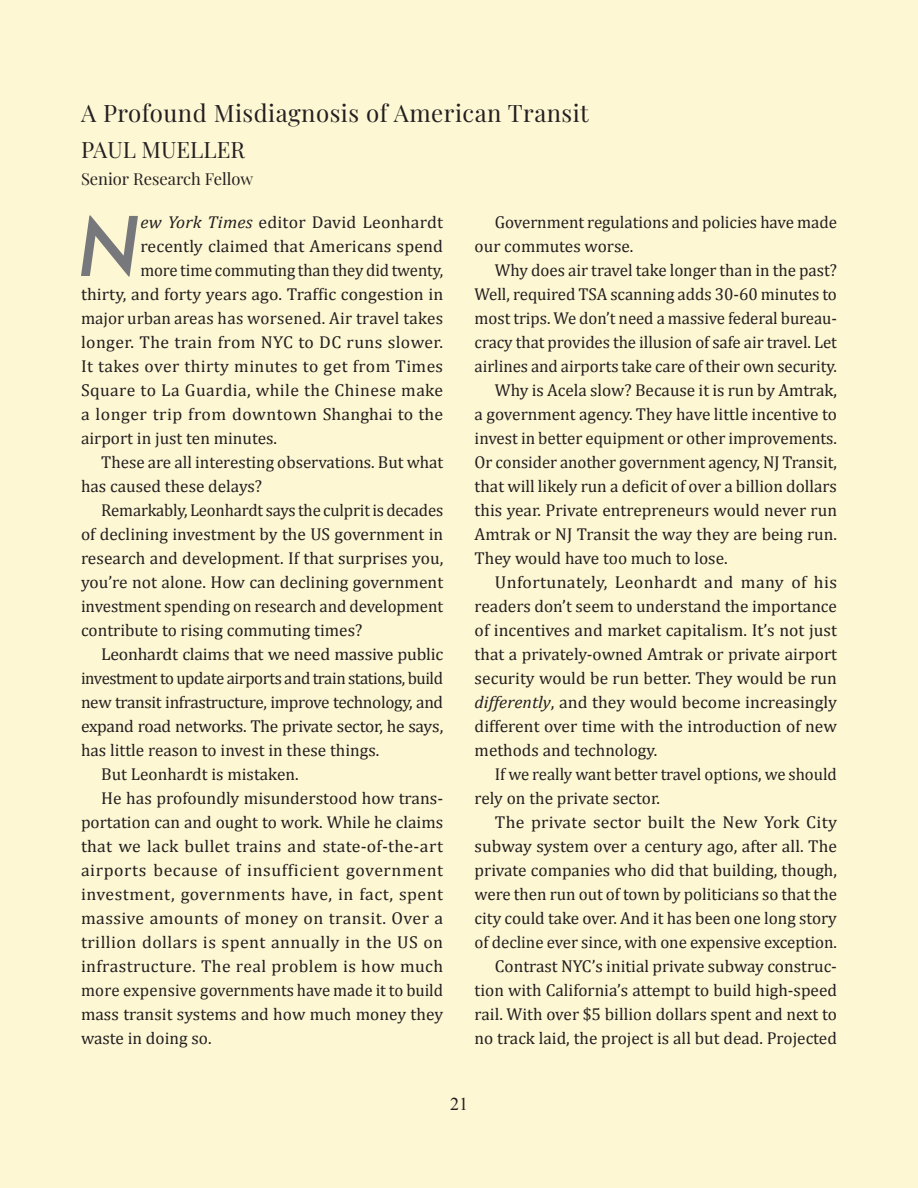
<style>
.page{position:relative;width:918px;height:1188px;background:#fdf7d3}
.page>*{position:absolute;margin:0;border:0;box-sizing:border-box;transform-origin:0 0}
.t1{font:italic 85.8px "Halis GR";color:#76787b}
.t2{font:24px "Playfair Display";letter-spacing:.02em;color:#231f20}
.t3{font:22.5px "Playfair Display";color:#231f20}
.t4{font:18px "Times New Roman";color:#231f20}
.t5{font:17.25px/24px "Cambria";color:#231f20}
.t6{font:17.25px "Cambria";letter-spacing:.025em;color:#231f20}
.t7{font:17.25px "Cambria";letter-spacing:-.02em;color:#231f20}
.t8{font:17.25px "Cambria";letter-spacing:.02em;color:#231f20}
.t9{font:17.25px "Cambria";letter-spacing:-.025em;color:#231f20}
.t10{font:17.25px "Cambria";letter-spacing:.035em;color:#231f20}
.t11{font:17.25px "Cambria";letter-spacing:.03em;color:#231f20}
.t12{font:16.5px "Playfair Display";color:#231f20}
.s1{font-style:italic}
</style>
<div class="page">
<h2 class="t2" style="left:81px;top:94px;width:509px">A Profound Misdiagnosis of American Transit</h2>
<h3 class="t3" style="left:81px;top:131px;width:165px">PAUL MUELLER</h3>
<p class="t12" style="left:81px;top:165px;width:174px">Senior Research Fellow</p>
<h1 class="t1" style="left:75px;top:191px;width:67px">N</h1>
<p class="t5" style="left:140px;top:210px;width:304px"><span class="s1">ew York Times</span> editor David Leonhardt</p>
<p class="t5" style="left:140px;top:234px;width:304px">recently claimed that Americans spend</p>
<p class="t5" style="left:140px;top:258px;width:304px">more time commuting than they did twenty,</p>
<p class="t5" style="left:81px;top:282px;width:364px">thirty, and forty years ago. Traffic congestion in</p>
<p class="t8" style="left:81px;top:308px;width:364px">major urban areas has worsened. Air travel takes</p>
<p class="t6" style="left:81px;top:332px;width:364px">longer. The train from NYC to DC runs slower.</p>
<p class="t6" style="left:81px;top:356px;width:364px">It takes over thirty minutes to get from Times</p>
<p class="t6" style="left:81px;top:380px;width:364px">Square to La Guardia, while the Chinese make</p>
<p class="t6" style="left:81px;top:404px;width:364px">a longer trip from downtown Shanghai to the</p>
<p class="t5" style="left:81px;top:426px;width:198px">airport in just ten minutes.</p>
<p class="t5" style="left:101px;top:450px;width:343px">These are all interesting observations. But what</p>
<p class="t5" style="left:81px;top:474px;width:183px">has caused these delays?</p>
<p class="t5" style="left:101px;top:498px;width:344px">Remarkably, Leonhardt says the culprit is decades</p>
<p class="t5" style="left:81px;top:522px;width:364px">of declining investment by the US government in</p>
<p class="t5" style="left:81px;top:546px;width:364px">research and development. If that surprises you,</p>
<p class="t5" style="left:81px;top:570px;width:364px">you’re not alone. How can declining government</p>
<p class="t5" style="left:81px;top:594px;width:364px">investment spending on research and development</p>
<p class="t5" style="left:81px;top:618px;width:283px">contribute to rising commuting times?</p>
<p class="t5" style="left:101px;top:642px;width:344px">Leonhardt claims that we need massive public</p>
<p class="t9" style="left:81px;top:668px;width:364px">investment to update airports and train stations, build</p>
<p class="t7" style="left:81px;top:692px;width:364px">new transit infrastructure, improve technology, and</p>
<p class="t7" style="left:81px;top:716px;width:364px">expand road networks. The private sector, he says,</p>
<p class="t5" style="left:81px;top:738px;width:300px">has little reason to invest in these things.</p>
<p class="t5" style="left:101px;top:762px;width:199px">But Leonhardt is mistaken.</p>
<p class="t5" style="left:101px;top:786px;width:343px">He has profoundly misunderstood how trans-</p>
<p class="t5" style="left:81px;top:810px;width:364px">portation can and ought to work. While he claims</p>
<p class="t5" style="left:81px;top:834px;width:364px">that we lack bullet trains and state-of-the-art</p>
<p class="t10" style="left:81px;top:860px;width:364px">airports because of insufficient government</p>
<p class="t11" style="left:81px;top:884px;width:364px">investment, governments have, in fact, spent</p>
<p class="t6" style="left:81px;top:908px;width:364px">massive amounts of money on transit. Over a</p>
<p class="t6" style="left:81px;top:932px;width:364px">trillion dollars is spent annually in the US on</p>
<p class="t6" style="left:81px;top:956px;width:364px">infrastructure. The real problem is how much</p>
<p class="t5" style="left:81px;top:978px;width:364px">more expensive governments have made it to build</p>
<p class="t5" style="left:81px;top:1002px;width:364px">mass transit systems and how much money they</p>
<p class="t5" style="left:81px;top:1026px;width:132px">waste in doing so.</p>
<p class="t5" style="left:475px;top:210px;width:364px;text-indent:20px">Government regulations and policies have made our commutes worse.</p>
<p class="t5" style="left:495px;top:258px;width:344px">Why does air travel take longer than in the past?</p>
<p class="t5" style="left:475px;top:282px;width:364px">Well, required TSA scanning adds 30-60 minutes to</p>
<p class="t5" style="left:475px;top:306px;width:364px">most trips. We don’t need a massive federal bureau-</p>
<p class="t5" style="left:475px;top:330px;width:364px">cracy that provides the illusion of safe air travel. Let</p>
<p class="t5" style="left:475px;top:354px;width:364px">airlines and airports take care of their own security.</p>
<p class="t5" style="left:495px;top:378px;width:344px">Why is Acela slow? Because it is run by Amtrak,</p>
<p class="t5" style="left:475px;top:402px;width:364px">a government agency. They have little incentive to</p>
<p class="t5" style="left:475px;top:426px;width:364px">invest in better equipment or other improvements.</p>
<p class="t5" style="left:475px;top:450px;width:364px">Or consider another government agency, NJ Transit,</p>
<p class="t5" style="left:475px;top:474px;width:364px">that will likely run a deficit of over a billion dollars</p>
<p class="t5" style="left:475px;top:498px;width:364px">this year. Private entrepreneurs would never run</p>
<p class="t5" style="left:475px;top:522px;width:364px">Amtrak or NJ Transit the way they are being run.</p>
<p class="t5" style="left:475px;top:546px;width:254px">They would have too much to lose.</p>
<p class="t8" style="left:495px;top:572px;width:344px">Unfortunately, Leonhardt and many of his</p>
<p class="t5" style="left:475px;top:594px;width:364px">readers don’t seem to understand the importance</p>
<p class="t5" style="left:475px;top:618px;width:364px">of incentives and market capitalism. It’s not just</p>
<p class="t5" style="left:475px;top:642px;width:364px">that a privately-owned Amtrak or private airport</p>
<p class="t5" style="left:475px;top:666px;width:364px">security would be run better. They would be run</p>
<p class="t5" style="left:475px;top:690px;width:364px"><span class="s1">differently</span>, and they would become increasingly</p>
<p class="t5" style="left:475px;top:714px;width:364px">different over time with the introduction of new</p>
<p class="t5" style="left:475px;top:738px;width:184px">methods and technology.</p>
<p class="t5" style="left:495px;top:762px;width:343px">If we really want better travel options, we should</p>
<p class="t5" style="left:475px;top:786px;width:187px">rely on the private sector.</p>
<p class="t5" style="left:495px;top:810px;width:344px">The private sector built the New York City</p>
<p class="t5" style="left:475px;top:834px;width:364px">subway system over a century ago, after all. The</p>
<p class="t5" style="left:475px;top:858px;width:364px">private companies who did that building, though,</p>
<p class="t5" style="left:475px;top:882px;width:364px">were then run out of town by politicians so that the</p>
<p class="t5" style="left:475px;top:906px;width:364px">city could take over. And it has been one long story</p>
<p class="t5" style="left:475px;top:930px;width:364px">of decline ever since, with one expensive exception.</p>
<p class="t5" style="left:495px;top:954px;width:344px">Contrast NYC’s initial private subway construc-</p>
<p class="t5" style="left:475px;top:978px;width:364px">tion with California’s attempt to build high-speed</p>
<p class="t5" style="left:475px;top:1002px;width:364px">rail. With over $5 billion dollars spent and next to</p>
<p class="t5" style="left:475px;top:1026px;width:364px">no track laid, the project is all but dead. Projected</p>
<p class="t4" style="left:450px;top:1092px;width:19px">21</p>
</div>
